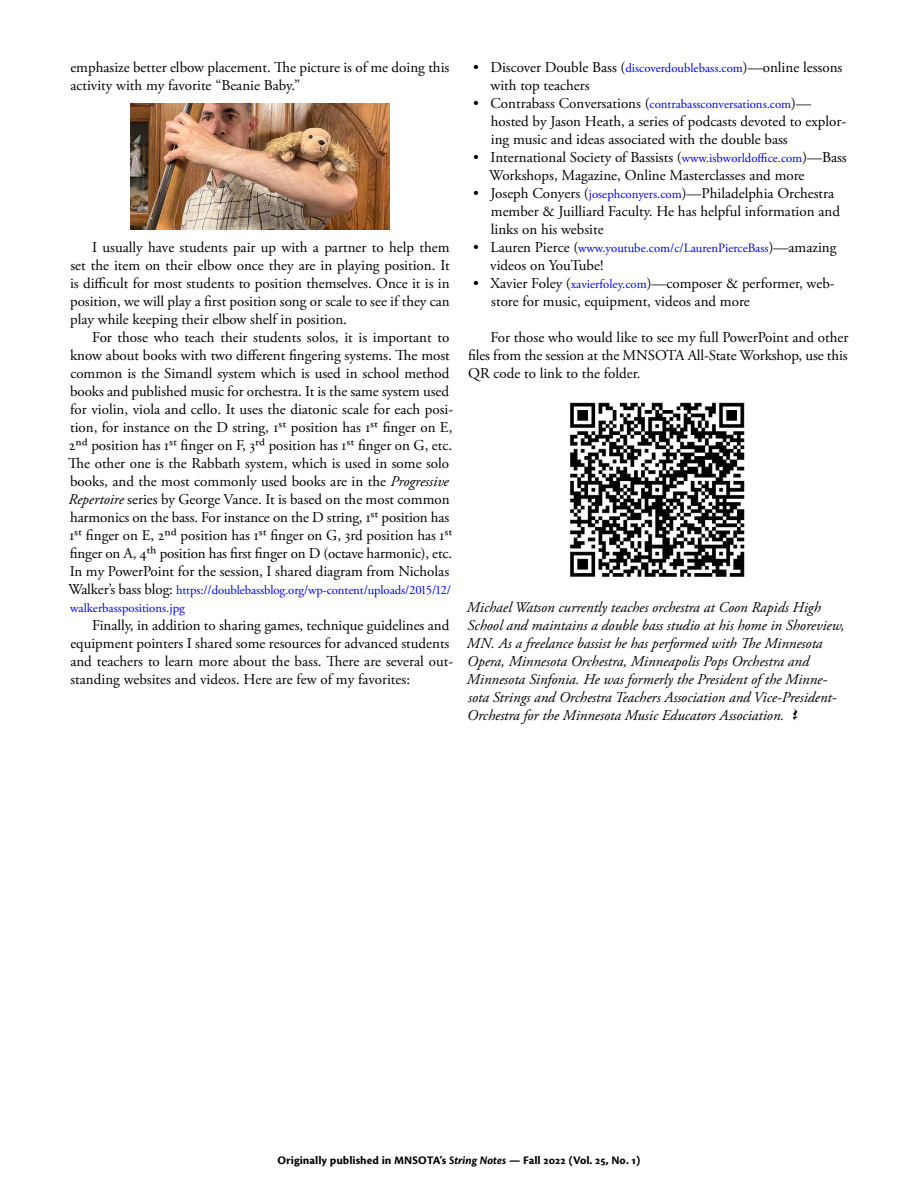
<style>
.page{position:relative;width:918px;height:1188px;background:#fff}
.page>*{position:absolute;margin:0;border:0;box-sizing:border-box;transform-origin:0 0}
.t1{font:15px/18px "Adobe Garamond Pro";color:#000}
.t2{font:italic 15px/18px "Adobe Garamond Pro";color:#000}
.t3{font:12.75px/18px "Adobe Garamond Pro";color:#00f}
.t4{font:12px "Cronos Pro Bold Capt";color:#000}
.s1{font-style:italic}
.s2{font-size:15px;color:#000}
.s3{font-size:12.75px;color:#00f}
.s4{font-family:"Metronome";font-style:normal}
.s5{font-family:"Cronos Pro";font-weight:700;font-style:italic}
</style>
<div class="page">
<img style="left:130px;top:103px;width:260px;height:126px">
<img style="left:570px;top:402px;width:175px;height:175px">
<p class="t1" style="left:70px;top:59px;width:380px">emphasize better elbow placement. The picture is of me doing this activity with my favorite “Beanie Baby.”</p>
<p class="t1" style="left:70px;top:239px;width:381px;text-align:justify;text-indent:22px">I usually have students pair up with a partner to help them set the item on their elbow once they are in playing position. It is difficult for most students to position themselves. Once it is in position, we will play a first position song or scale to see if they can play while keeping their elbow shelf in position.</p>
<p class="t1" style="left:68px;top:329px;width:386px;text-indent:24px">For those who teach their students solos, it is important to know about books with two different fingering systems. The most common is the Simandl system which is used in school method books and published music for orchestra. It is the same system used for violin, viola and cello. It uses the diatonic scale for each posi&shy;tion, for instance on the D string, 1st position has 1st finger on E, 2nd position has 1st finger on F, 3rd position has 1st finger on G, etc.<br>The other one is the Rabbath system, which is used in some solo books, and the most commonly used books are in the <span class="s1">Progressive Repertoire</span> series by George Vance. It is based on the most common harmonics on the bass. For instance on the D string, 1st position has 1st finger on E, 2nd position has 1st finger on G, 3rd position has 1st finger on A, 4th position has first finger on D (octave harmonic), etc.<br>In my PowerPoint for the session, I shared diagram from Nicholas</p>
<p class="t3" style="left:68px;top:581px;width:384px"><span class="s2">Walker’s bass blog:</span> https://doublebassblog.org/wp-content/uploads/2015/12/ walkerbasspositions.jpg</p>
<p class="t1" style="left:70px;top:617px;width:384px;text-indent:22px">Finally, in addition to sharing games, technique guidelines and equipment pointers I shared some resources for advanced students and teachers to learn more about the bass. There are several out&shy;standing websites and videos. Here are few of my favorites:</p>
<p class="t1" style="left:491px;top:59px;width:353px;text-indent:-17px">• Discover Double Bass (<span class="s3">discoverdoublebass.com</span>)—online lessons with top teachers</p>
<p class="t1" style="left:491px;top:95px;width:357px;text-indent:-18px">• Contrabass Conversations (<span class="s3">contrabassconversations.com</span>)— hosted by Jason Heath, a series of podcasts devoted to explor&shy;ing music and ideas associated with the double bass</p>
<p class="t1" style="left:489px;top:149px;width:359px;text-indent:-16px">• International Society of Bassists (<span class="s3">www.isbworldoffice.com</span>)—Bass<br>Workshops, Magazine, Online Masterclasses and more</p>
<p class="t1" style="left:491px;top:185px;width:349px;text-indent:-18px">• Joseph Conyers (<span class="s3">josephconyers.com</span>)—Philadelphia Orchestra member &amp; Juilliard Faculty. He has helpful information and links on his website</p>
<p class="t3" style="left:473px;top:239px;width:365px"><span class="s2">• Lauren Pierce (</span>www.youtube.com/c/LaurenPierceBass<span class="s2">)—amazing</span></p>
<p class="t1" style="left:490px;top:257px;width:115px">videos on YouTube!</p>
<p class="t1" style="left:491px;top:275px;width:345px;text-indent:-18px">• Xavier Foley (<span class="s3">xavierfoley.com</span>)—composer &amp; performer, web&shy;store for music, equipment, videos and more</p>
<p class="t1" style="left:468px;top:329px;width:381px;text-align:justify;text-indent:22px">For those who would like to see my full PowerPoint and other files from the session at the MNSOTA All-State Workshop, use this QR code to link to the folder.</p>
<p class="t2" style="left:467px;top:599px;width:379px">Michael Watson currently teaches orchestra at Coon Rapids High School and maintains a double bass studio at his home in Shoreview, MN. As a freelance bassist he has performed with The Minnesota Opera, Minnesota Orchestra, Minneapolis Pops Orchestra and Minnesota Sinfonia. He was formerly the President of the Minne&shy;sota Strings and Orchestra Teachers Association and Vice-President-Orchestra for the Minnesota Music Educators Association. <span class="s4">Q</span></p>
<p class="t4" style="left:277px;top:1154px;width:365px">Originally published in MNSOTA’s <span class="s5">String Notes</span> — Fall 2022 (Vol. 25, No. 1)</p>
</div>
